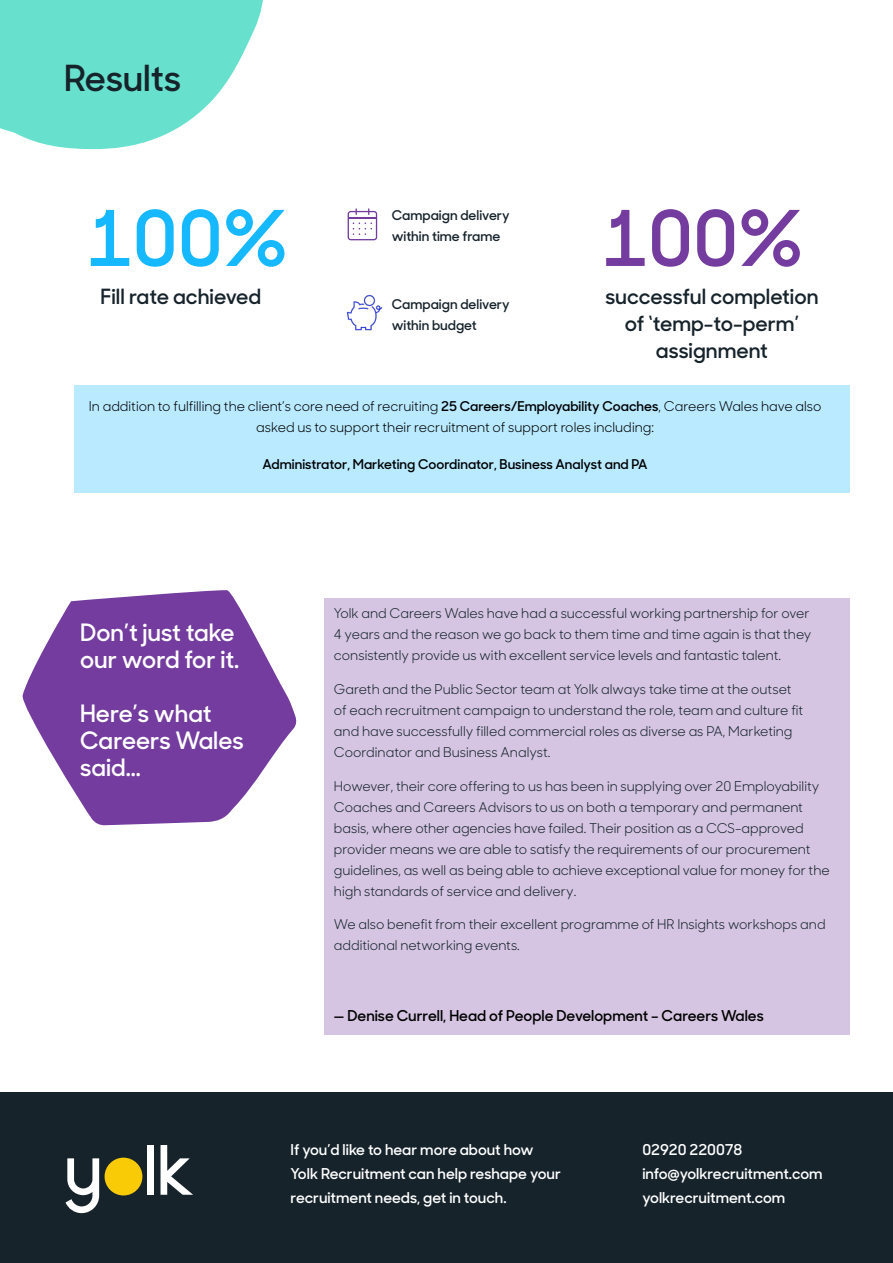
<style>
.page{position:relative;width:893px;height:1263px;background:#fff}
.page>*{position:absolute;margin:0;border:0;box-sizing:border-box;transform-origin:0 0}
.t1{font:600 76.8px "Sharp Sans Display No 1";color:#16b8ff}
.t2{font:600 76.8px "Sharp Sans Display No 1";color:#733c9e}
.t3{font:600 36px "Sharp Sans Display No 1";color:#16232b}
.t4{font:600 24px/27px "Sharp Sans Display No 1";color:#fff}
.t5{font:600 21px/27px "Sharp Sans Display No 1";color:#16232b;text-align:center}
.t6{font:600 15px/24px "Sharp Sans Display No 1";color:#fff}
.t7{font:600 15px "Sharp Sans Display No 1";color:#000}
.t8{font:13.5px/21px "Sharp Sans Display No 1";color:#16232b}
.t9{font:13.5px/21px "Sharp Sans Display No 1";color:#000;text-align:center}
.t10{font:600 13.5px/21px "Sharp Sans Display No 1";color:#16232b}
.t11{font:600 13.5px "Sharp Sans Display No 1";color:#000}
.s1{font-weight:600}
</style>
<div class="page">
<svg style="left:0;top:0;width:263px;height:150px"></svg>
<div style="left:74px;top:385px;width:775px;height:108px;background:#b9eaff"></div>
<div style="left:324px;top:598px;width:525px;height:436px;background:#d5c5e2"></div>
<svg style="left:22px;top:590px;width:275px;height:235px;fill:#733c9e"></svg>
<div style="left:0;top:1093px;width:893px;height:170px;background:#16232b"></div>
<svg style="left:66px;top:1158px;width:33px;height:55px"></svg>
<svg style="left:161px;top:1145px;width:32px;height:50px"></svg>
<div style="left:148px;top:1145px;width:6px;height:50px;background:#fff"></div>
<div style="left:105px;top:1157px;width:37px;height:38px;background:#f9ca06;border-radius:50%"></div>
<svg style="left:348px;top:208px;width:29px;height:32px"></svg>
<img style="left:347px;top:295px;width:35px;height:35px">
<h2 class="t3" style="left:64px;top:50px;width:119px">Results</h2>
<h1 class="t1" style="left:87px;top:179px;width:201px">100%</h1>
<h3 class="t5" style="left:101px;top:281px;width:162px">Fill rate achieved</h3>
<p class="t10" style="left:392px;top:204px;width:120px">Campaign delivery within time frame</p>
<p class="t10" style="left:392px;top:293px;width:120px">Campaign delivery within budget</p>
<h1 class="t2" style="left:603px;top:179px;width:201px">100%</h1>
<h3 class="t5" style="left:605px;top:281px;width:215px">successful completion of ‘temp-to-perm’ assignment</h3>
<p class="t9" style="left:89px;top:394px;width:734px">In addition to fulfilling the client’s core need of recruiting <span class="s1">25 Careers/Employability Coaches</span>, Careers Wales have also asked us to support their recruitment of support roles including:</p>
<p class="t11" style="left:263px;top:453px;width:387px">Administrator, Marketing Coordinator, Business Analyst and PA</p>
<h3 class="t4" style="left:80px;top:617px;width:161px">Don’t just take our word for it.</h3>
<h3 class="t4" style="left:80px;top:698px;width:165px">Here’s what<br>Careers Wales said...</h3>
<p class="t8" style="left:334px;top:602px;width:479px">Yolk and Careers Wales have had a successful working partnership for over<br>4 years and the reason we go back to them time and time again is that they consistently provide us with excellent service levels and fantastic talent.</p>
<p class="t8" style="left:334px;top:677px;width:471px">Gareth and the Public Sector team at Yolk always take time at the outset of each recruitment campaign to understand the role, team and culture fit and have successfully filled commercial roles as diverse as PA, Marketing Coordinator and Business Analyst.</p>
<p class="t8" style="left:334px;top:774px;width:497px">However, their core offering to us has been in supplying over 20 Employability Coaches and Careers Advisors to us on both a temporary and permanent basis, where other agencies have failed. Their position as a CCS-approved provider means we are able to satisfy the requirements of our procurement guidelines, as well as being able to achieve exceptional value for money for the high standards of service and delivery.</p>
<p class="t8" style="left:334px;top:913px;width:493px">We also benefit from their excellent programme of HR Insights workshops and additional networking events.</p>
<p class="t7" style="left:334px;top:1004px;width:431px">— Denise Currell, Head of People Development – Careers Wales</p>
<p class="t6" style="left:291px;top:1137px;width:272px">If you’d like to hear more about how<br>Yolk Recruitment can help reshape your recruitment needs, get in touch.</p>
<p class="t6" style="left:642px;top:1137px;width:182px">02920 220078 info@yolkrecruitment.com yolkrecruitment.com</p>
</div>
